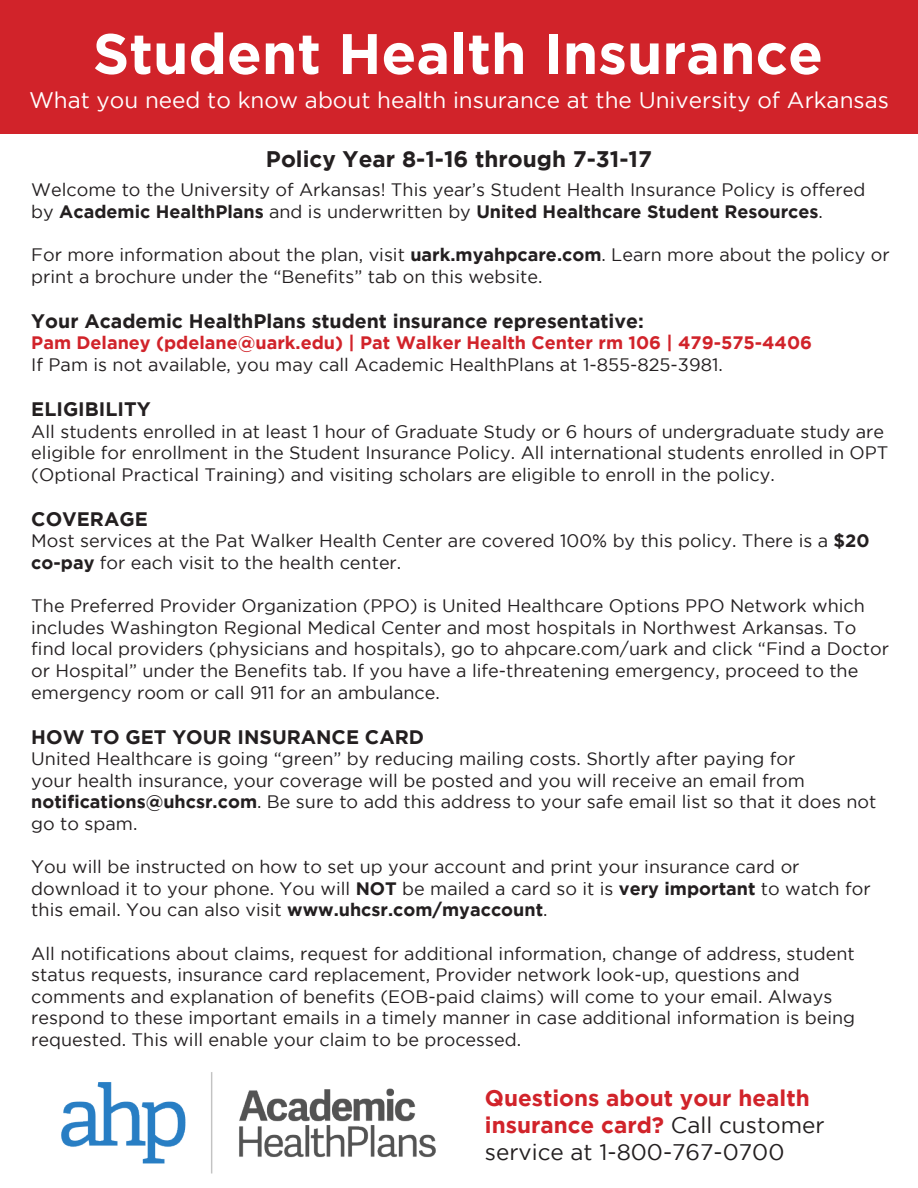
<style>
.page{position:relative;width:918px;height:1188px;background:#fff}
.page>*{position:absolute;margin:0;border:0;box-sizing:border-box;transform-origin:0 0}
.t1{font:700 57px "Gotham";color:#fff}
.t2{font:700 22.5px/27px "Gotham";color:#d1232a}
.t3{font:22.5px "Gotham";color:#fff}
.t4{font:700 22.5px "Gotham";color:#231f20}
.t5{font:700 19.5px "Gotham";color:#231f20}
.t6{font:18px/21.6px "Gotham";color:#231f20}
.t7{font:700 18px "Gotham";color:#d1232a}
.s1{font-weight:700}
.s2{font-weight:400;color:#231f20}
</style>
<div class="page">
<img style="left:61px;top:1072px;width:375px;height:102px">
<div style="left:0;top:0;width:918px;height:133px;background:#d1232a"></div>
<p class="t1" style="left:93px;top:21px;width:732px">Student Health Insurance</p>
<p class="t3" style="left:29px;top:88px;width:861px">What you need to know about health insurance at the University of Arkansas</p>
<p class="t4" style="left:266px;top:146px;width:388px">Policy Year 8-1-16 through 7-31-17</p>
<p class="t6" style="left:31px;top:179px;width:836px">Welcome to the University of Arkansas! This year’s Student Health Insurance Policy is offered by <span class="s1">Academic HealthPlans</span> and is underwritten by <span class="s1">United Healthcare Student Resources</span>.</p>
<p class="t6" style="left:31px;top:244px;width:860px">For more information about the plan, visit <span class="s1">uark.myahpcare.com</span>. Learn more about the policy or print a brochure under the “Benefits” tab on this website.</p>
<p class="t5" style="left:31px;top:310px;width:614px">Your Academic HealthPlans student insurance representative:</p>
<p class="t7" style="left:31px;top:333px;width:782px">Pam Delaney (pdelane@uark.edu) | Pat Walker Health Center rm 106 | 479-575-4406</p>
<p class="t6" style="left:31px;top:354px;width:693px">If Pam is not available, you may call Academic HealthPlans at 1-855-825-3981.</p>
<p class="t5" style="left:31px;top:398px;width:121px">ELIGIBILITY</p>
<p class="t6" style="left:31px;top:420px;width:859px">All students enrolled in at least 1 hour of Graduate Study or 6 hours of undergraduate study are eligible for enrollment in the Student Insurance Policy. All international students enrolled in OPT (Optional Practical Training) and visiting scholars are eligible to enroll in the policy.</p>
<p class="t5" style="left:31px;top:508px;width:118px">COVERAGE</p>
<p class="t6" style="left:31px;top:530px;width:840px">Most services at the Pat Walker Health Center are covered 100% by this policy. There is a <span class="s1">$20 co-pay</span> for each visit to the health center.</p>
<p class="t6" style="left:31px;top:595px;width:859px">The Preferred Provider Organization (PPO) is United Healthcare Options PPO Network which includes Washington Regional Medical Center and most hospitals in Northwest Arkansas. To find local providers (physicians and hospitals), go to ahpcare.com/uark and click “Find a Doctor or Hospital” under the Benefits tab. If you have a life-threatening emergency, proceed to the emergency room or call 911 for an ambulance.</p>
<p class="t5" style="left:31px;top:726px;width:394px">HOW TO GET YOUR INSURANCE CARD</p>
<p class="t6" style="left:31px;top:748px;width:847px">United Healthcare is going “green” by reducing mailing costs. Shortly after paying for<br>your health insurance, your coverage will be posted and you will receive an email from <span class="s1">notifications@uhcsr.com</span>. Be sure to add this address to your safe email list so that it does not go to spam.</p>
<p class="t6" style="left:31px;top:856px;width:841px">You will be instructed on how to set up your account and print your insurance card or download it to your phone. You will <span class="s1">NOT</span> be mailed a card so it is <span class="s1">very important</span> to watch for this email. You can also visit <span class="s1">www.uhcsr.com/myaccount</span>.</p>
<p class="t6" style="left:31px;top:942px;width:825px">All notifications about claims, request for additional information, change of address, student status requests, insurance card replacement, Provider network look-up, questions and comments and explanation of benefits (EOB-paid claims) will come to your email. Always respond to these important emails in a timely manner in case additional information is being requested. This will enable your claim to be processed.</p>
<p class="t2" style="left:485px;top:1084px;width:341px">Questions about your health insurance card? <span class="s2">Call customer service at 1-800-767-0700</span></p>
</div>
